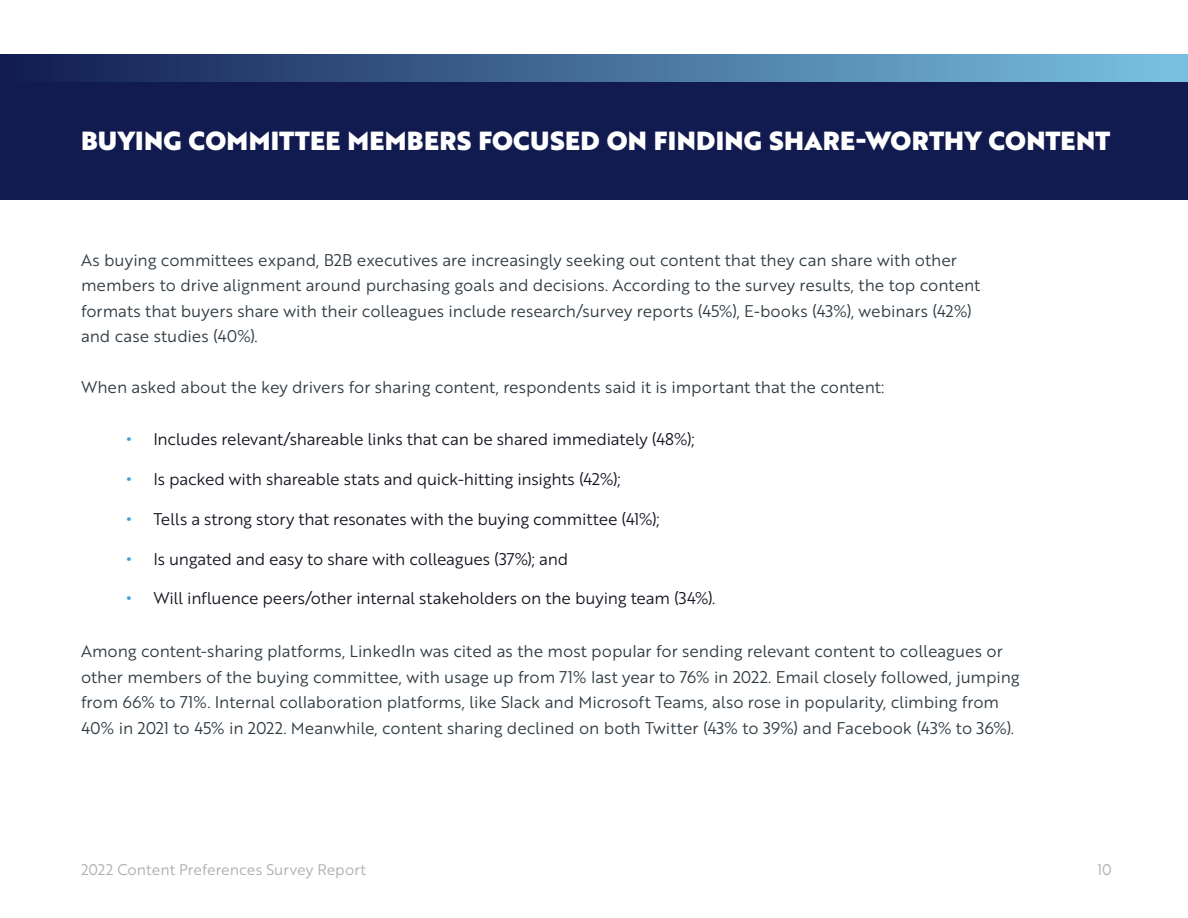
<style>
.page{position:relative;width:1188px;height:918px;background:#fff}
.page>*{position:absolute;margin:0;border:0;box-sizing:border-box;transform-origin:0 0}
.t1{font:25.5px "Brother 1816 Black";letter-spacing:.01em;color:#fff}
.t2{font:16.5px/25.5px "Brother 1816 Book";color:#2f3a41}
.t3{font:16.5px "Brother 1816 Book";letter-spacing:-.01em;color:#151521}
.t4{font:15px "Brother 1816 Book";letter-spacing:.005em;color:#adadb1}
.s1{font-family:"Brother 1816 Bold";color:#449fd8}
</style>
<div class="page">
<div style="left:0;top:54px;width:1188px;height:46px;background:linear-gradient(to right,#111b50,#7ac3e2)"></div>
<div style="left:0;top:82px;width:1188px;height:118px;background:#111b50"></div>
<h1 class="t1" style="left:81px;top:121px;width:1031px">BUYING COMMITTEE MEMBERS FOCUSED ON FINDING SHARE-WORTHY CONTENT</h1>
<p class="t2" style="left:81px;top:246px;width:901px">As buying committees expand, B2B executives are increasingly seeking out content that they can share with other members to drive alignment around purchasing goals and decisions. According to the survey results, the top content formats that buyers share with their colleagues include research/survey reports (45%), E-books (43%), webinars (42%) and case studies (40%).</p>
<p class="t2" style="left:81px;top:374px;width:805px">When asked about the key drivers for sharing content, respondents said it is important that the content:</p>
<p class="t3" style="left:126px;top:427px;width:570px"><span class="s1">•</span> Includes relevant/shareable links that can be shared immediately (48%);</p>
<p class="t3" style="left:126px;top:467px;width:496px"><span class="s1">•</span> Is packed with shareable stats and quick-hitting insights (42%);</p>
<p class="t3" style="left:126px;top:507px;width:535px"><span class="s1">•</span> Tells a strong story that resonates with the buying committee (41%);</p>
<p class="t3" style="left:126px;top:547px;width:444px"><span class="s1">•</span> Is ungated and easy to share with colleagues (37%); and</p>
<p class="t3" style="left:126px;top:586px;width:590px"><span class="s1">•</span> Will influence peers/other internal stakeholders on the buying team (34%).</p>
<p class="t2" style="left:81px;top:638px;width:940px">Among content-sharing platforms, LinkedIn was cited as the most popular for sending relevant content to colleagues or other members of the buying committee, with usage up from 71% last year to 76% in 2022. Email closely followed, jumping from 66% to 71%. Internal collaboration platforms, like Slack and Microsoft Teams, also rose in popularity, climbing from 40% in 2021 to 45% in 2022. Meanwhile, content sharing declined on both Twitter (43% to 39%) and Facebook (43% to 36%).</p>
<p class="t4" style="left:81px;top:858px;width:287px">2022 Content Preferences Survey Report</p>
<p class="t4" style="left:1097px;top:858px;width:16px">10</p>
</div>
